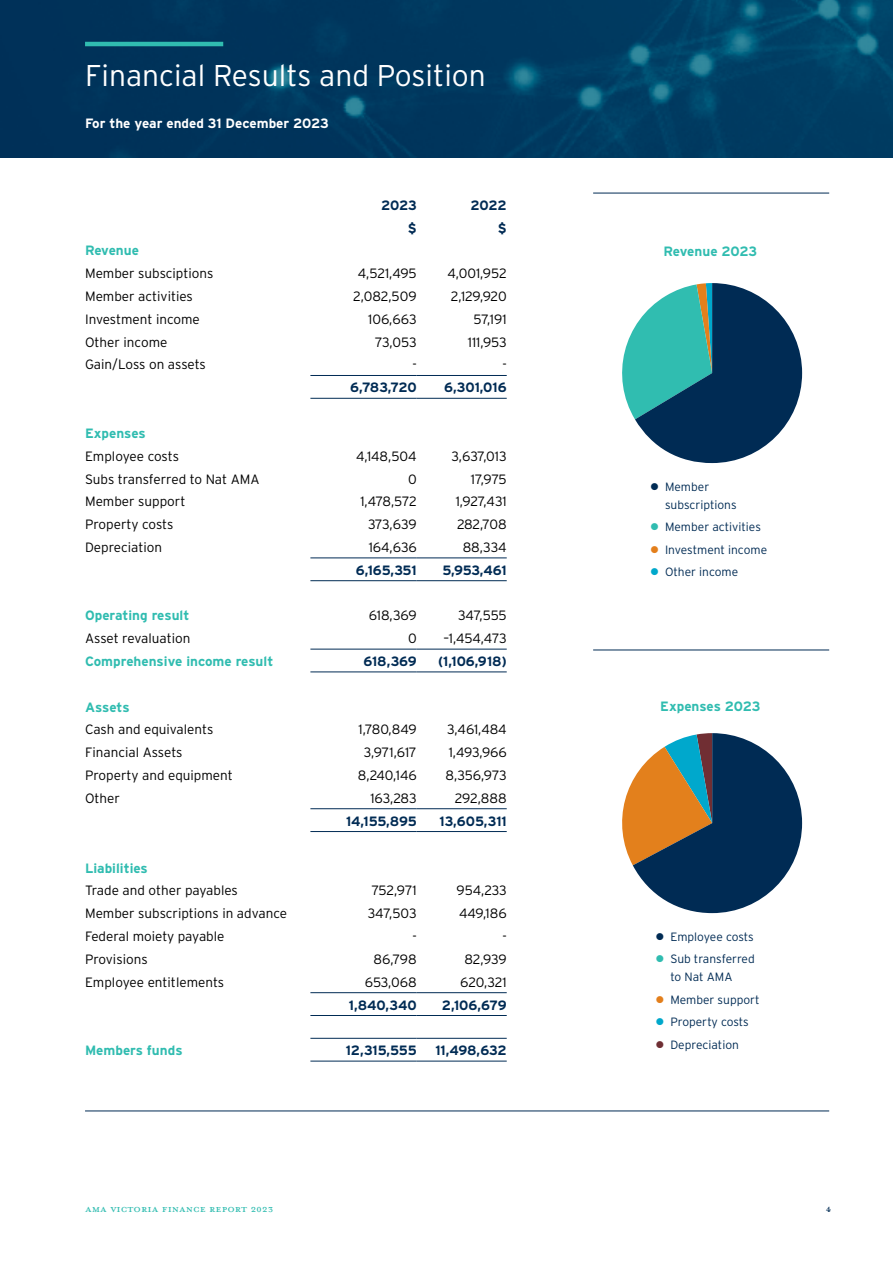
<style>
.page{position:relative;width:893px;height:1263px;background:#fff}
.page>*{position:absolute;margin:0;border:0;box-sizing:border-box;transform-origin:0 0}
.t1{font:300 30px "Interstate";color:#fff}
.t2{font:15px "Mrs Eaves All Petite Caps OT";color:#30bcb0}
.t3{font:15px "Mrs Eaves All Petite Caps OT";color:#002b54}
.Body_Copy_-_Plain{font:300 13.5px "Interstate";color:#000}
.Body_Copy_-_Dark_Blue{font:700 13.5px "Interstate";letter-spacing:-.01em;color:#002b54}
.Sub_Head_-_Aqua{font:700 13.5px "Interstate";color:#30bcb0}
.Body_Copy_-_Dark_Blue-2{font:700 13.5px "Interstate";color:#fff}
.Sub_Head_-_Aqua-2{font:700 13.5px "Interstate";letter-spacing:-.02em;color:#30bcb0}
.Body_Copy_-_Plain-2{font:700 13.5px "Interstate";letter-spacing:-.01em;color:#30bcb0}
.t4{font:300 12px/18px "Interstate";color:#002b54}
.s1{color:#30bcb0}
.s2{color:#e37f1c}
.s3{color:#00a8cb}
.s4{color:#6f2f34}
</style>
<div class="page">
<img style="left:0;top:0;width:893px;height:157px">
<hr style="left:85px;top:42px;width:138px;height:4px;background:#30bcb0">
<hr style="left:593px;top:650px;width:236px;height:1px;background:#002b54">
<hr style="left:593px;top:193px;width:236px;height:1px;background:#002b54">
<hr style="left:85px;top:1111px;width:744px;height:1px;background:#002b54">
<hr style="left:310px;top:375px;width:107px;height:1px;background:#002b54">
<hr style="left:417px;top:375px;width:90px;height:1px;background:#002b54">
<hr style="left:310px;top:398px;width:107px;height:1px;background:#002b54">
<hr style="left:417px;top:398px;width:90px;height:1px;background:#002b54">
<hr style="left:310px;top:558px;width:107px;height:1px;background:#002b54">
<hr style="left:417px;top:558px;width:90px;height:1px;background:#002b54">
<hr style="left:310px;top:580px;width:107px;height:1px;background:#002b54">
<hr style="left:417px;top:580px;width:90px;height:1px;background:#002b54">
<hr style="left:310px;top:649px;width:107px;height:1px;background:#002b54">
<hr style="left:417px;top:649px;width:90px;height:1px;background:#002b54">
<hr style="left:310px;top:672px;width:107px;height:1px;background:#002b54">
<hr style="left:417px;top:672px;width:90px;height:1px;background:#002b54">
<hr style="left:310px;top:808px;width:107px;height:1px;background:#002b54">
<hr style="left:417px;top:808px;width:90px;height:1px;background:#002b54">
<hr style="left:310px;top:831px;width:107px;height:1px;background:#002b54">
<hr style="left:417px;top:831px;width:90px;height:1px;background:#002b54">
<hr style="left:310px;top:992px;width:107px;height:1px;background:#002b54">
<hr style="left:417px;top:992px;width:90px;height:1px;background:#002b54">
<hr style="left:310px;top:1015px;width:107px;height:1px;background:#002b54">
<hr style="left:417px;top:1015px;width:90px;height:1px;background:#002b54">
<hr style="left:310px;top:1038px;width:107px;height:1px;background:#002b54">
<hr style="left:417px;top:1038px;width:90px;height:1px;background:#002b54">
<hr style="left:310px;top:1061px;width:107px;height:1px;background:#002b54">
<hr style="left:417px;top:1061px;width:90px;height:1px;background:#002b54">
<svg style="left:622px;top:283px;width:180px;height:180px"></svg>
<svg style="left:622px;top:733px;width:180px;height:180px"></svg>
<p class="t1" style="left:85px;top:59px;width:402px">Financial Results and Position</p>
<p class="Body_Copy_-_Dark_Blue-2" style="left:85px;top:115px;width:245px">For the year ended 31 December 2023</p>
<p class="Body_Copy_-_Dark_Blue" style="left:381px;top:198px;width:37px">2023</p>
<p class="Body_Copy_-_Dark_Blue" style="left:471px;top:198px;width:38px">2022</p>
<p class="Body_Copy_-_Dark_Blue" style="left:408px;top:220px;width:10px">$</p>
<p class="Body_Copy_-_Dark_Blue" style="left:498px;top:220px;width:10px">$</p>
<p class="Body_Copy_-_Plain-2" style="left:85px;top:243px;width:55px">Revenue</p>
<p class="Body_Copy_-_Plain" style="left:85px;top:266px;width:130px">Member subsciptions</p>
<p class="Body_Copy_-_Plain" style="left:358px;top:266px;width:60px">4,521,495</p>
<p class="Body_Copy_-_Plain" style="left:448px;top:266px;width:61px">4,001,952</p>
<p class="Body_Copy_-_Plain" style="left:85px;top:289px;width:109px">Member activities</p>
<p class="Body_Copy_-_Plain" style="left:353px;top:289px;width:65px">2,082,509</p>
<p class="Body_Copy_-_Plain" style="left:451px;top:289px;width:57px">2,129,920</p>
<p class="Body_Copy_-_Plain" style="left:85px;top:311px;width:116px">Investment income</p>
<p class="Body_Copy_-_Plain" style="left:368px;top:311px;width:50px">106,663</p>
<p class="Body_Copy_-_Plain" style="left:473px;top:311px;width:35px">57,191</p>
<p class="Body_Copy_-_Plain" style="left:85px;top:334px;width:84px">Other income</p>
<p class="Body_Copy_-_Plain" style="left:375px;top:334px;width:43px">73,053</p>
<p class="Body_Copy_-_Plain" style="left:468px;top:334px;width:40px">111,953</p>
<p class="Body_Copy_-_Plain" style="left:85px;top:357px;width:122px">Gain/Loss on assets</p>
<p class="Body_Copy_-_Plain" style="left:412px;top:357px;width:6px">-</p>
<p class="Body_Copy_-_Plain" style="left:502px;top:357px;width:6px">-</p>
<p class="Body_Copy_-_Dark_Blue" style="left:350px;top:380px;width:68px">6,783,720</p>
<p class="Body_Copy_-_Dark_Blue" style="left:444px;top:380px;width:64px">6,301,016</p>
<p class="Sub_Head_-_Aqua" style="left:85px;top:426px;width:62px">Expenses</p>
<p class="Body_Copy_-_Plain" style="left:85px;top:448px;width:96px">Employee costs</p>
<p class="Body_Copy_-_Plain" style="left:356px;top:448px;width:62px">4,148,504</p>
<p class="Body_Copy_-_Plain" style="left:452px;top:448px;width:57px">3,637,013</p>
<p class="Body_Copy_-_Plain" style="left:85px;top:471px;width:176px">Subs transferred to Nat AMA</p>
<p class="Body_Copy_-_Plain" style="left:408px;top:471px;width:10px">0</p>
<p class="Body_Copy_-_Plain" style="left:471px;top:471px;width:37px">17,975</p>
<p class="Body_Copy_-_Plain" style="left:85px;top:494px;width:102px">Member support</p>
<p class="Body_Copy_-_Plain" style="left:360px;top:494px;width:58px">1,478,572</p>
<p class="Body_Copy_-_Plain" style="left:456px;top:494px;width:53px">1,927,431</p>
<p class="Body_Copy_-_Plain" style="left:85px;top:517px;width:90px">Property costs</p>
<p class="Body_Copy_-_Plain" style="left:368px;top:517px;width:50px">373,639</p>
<p class="Body_Copy_-_Plain" style="left:457px;top:517px;width:51px">282,708</p>
<p class="Body_Copy_-_Plain" style="left:85px;top:539px;width:79px">Depreciation</p>
<p class="Body_Copy_-_Plain" style="left:369px;top:539px;width:49px">164,636</p>
<p class="Body_Copy_-_Plain" style="left:463px;top:539px;width:46px">88,334</p>
<p class="Body_Copy_-_Dark_Blue" style="left:356px;top:562px;width:63px">6,165,351</p>
<p class="Body_Copy_-_Dark_Blue" style="left:442px;top:562px;width:66px">5,953,461</p>
<p class="Sub_Head_-_Aqua" style="left:85px;top:608px;width:106px">Operating result</p>
<p class="Body_Copy_-_Plain" style="left:369px;top:608px;width:49px">618,369</p>
<p class="Body_Copy_-_Plain" style="left:458px;top:608px;width:50px">347,555</p>
<p class="Body_Copy_-_Plain" style="left:85px;top:631px;width:107px">Asset revaluation</p>
<p class="Body_Copy_-_Plain" style="left:408px;top:631px;width:10px">0</p>
<p class="Body_Copy_-_Plain" style="left:444px;top:631px;width:65px">–1,454,473</p>
<p class="Sub_Head_-_Aqua" style="left:85px;top:654px;width:190px">Comprehensive income result</p>
<p class="Body_Copy_-_Dark_Blue" style="left:363px;top:654px;width:55px">618,369</p>
<p class="Body_Copy_-_Dark_Blue" style="left:438px;top:654px;width:70px">(1,106,918)</p>
<p class="Sub_Head_-_Aqua" style="left:85px;top:699px;width:46px">Assets</p>
<p class="Body_Copy_-_Plain" style="left:85px;top:722px;width:130px">Cash and equivalents</p>
<p class="Body_Copy_-_Plain" style="left:358px;top:722px;width:60px">1,780,849</p>
<p class="Body_Copy_-_Plain" style="left:447px;top:722px;width:61px">3,461,484</p>
<p class="Body_Copy_-_Plain" style="left:85px;top:745px;width:99px">Financial Assets</p>
<p class="Body_Copy_-_Plain" style="left:364px;top:745px;width:54px">3,971,617</p>
<p class="Body_Copy_-_Plain" style="left:449px;top:745px;width:59px">1,493,966</p>
<p class="Body_Copy_-_Plain" style="left:85px;top:767px;width:149px">Property and equipment</p>
<p class="Body_Copy_-_Plain" style="left:358px;top:767px;width:60px">8,240,146</p>
<p class="Body_Copy_-_Plain" style="left:445px;top:767px;width:63px">8,356,973</p>
<p class="Body_Copy_-_Plain" style="left:85px;top:790px;width:36px">Other</p>
<p class="Body_Copy_-_Plain" style="left:370px;top:790px;width:48px">163,283</p>
<p class="Body_Copy_-_Plain" style="left:455px;top:790px;width:53px">292,888</p>
<p class="Body_Copy_-_Dark_Blue" style="left:346px;top:813px;width:72px">14,155,895</p>
<p class="Body_Copy_-_Dark_Blue" style="left:440px;top:813px;width:69px">13,605,311</p>
<p class="Sub_Head_-_Aqua" style="left:85px;top:860px;width:64px">Liabilities</p>
<p class="Body_Copy_-_Plain" style="left:85px;top:883px;width:154px">Trade and other payables</p>
<p class="Body_Copy_-_Plain" style="left:372px;top:883px;width:46px">752,971</p>
<p class="Body_Copy_-_Plain" style="left:456px;top:883px;width:52px">954,233</p>
<p class="Body_Copy_-_Plain" style="left:85px;top:906px;width:204px">Member subscriptions in advance</p>
<p class="Body_Copy_-_Plain" style="left:368px;top:906px;width:51px">347,503</p>
<p class="Body_Copy_-_Plain" style="left:459px;top:906px;width:49px">449,186</p>
<p class="Body_Copy_-_Plain" style="left:85px;top:929px;width:141px">Federal moiety payable</p>
<p class="Body_Copy_-_Plain" style="left:412px;top:929px;width:6px">-</p>
<p class="Body_Copy_-_Plain" style="left:502px;top:929px;width:6px">-</p>
<p class="Body_Copy_-_Plain" style="left:85px;top:951px;width:64px">Provisions</p>
<p class="Body_Copy_-_Plain" style="left:374px;top:951px;width:45px">86,798</p>
<p class="Body_Copy_-_Plain" style="left:465px;top:951px;width:44px">82,939</p>
<p class="Body_Copy_-_Plain" style="left:85px;top:974px;width:141px">Employee entitlements</p>
<p class="Body_Copy_-_Plain" style="left:365px;top:974px;width:53px">653,068</p>
<p class="Body_Copy_-_Plain" style="left:460px;top:974px;width:48px">620,321</p>
<p class="Body_Copy_-_Dark_Blue" style="left:349px;top:997px;width:69px">1,840,340</p>
<p class="Body_Copy_-_Dark_Blue" style="left:442px;top:997px;width:66px">2,106,679</p>
<p class="Sub_Head_-_Aqua" style="left:85px;top:1043px;width:99px">Members funds</p>
<p class="Body_Copy_-_Dark_Blue" style="left:346px;top:1043px;width:72px">12,315,555</p>
<p class="Body_Copy_-_Dark_Blue" style="left:435px;top:1043px;width:73px">11,498,632</p>
<p class="Sub_Head_-_Aqua-2" style="left:664px;top:243px;width:95px">Revenue 2023</p>
<p class="t4" style="left:665px;top:477px;width:73px;text-indent:-15px">● Member subscriptions</p>
<p class="t4" style="left:650px;top:518px;width:112px"><span class="s1">●</span> Member activities</p>
<p class="t4" style="left:650px;top:540px;width:119px"><span class="s2">●</span> Investment income</p>
<p class="t4" style="left:650px;top:563px;width:90px"><span class="s3">●</span> Other income</p>
<p class="Sub_Head_-_Aqua" style="left:660px;top:698px;width:102px">Expenses 2023</p>
<p class="t4" style="left:655px;top:927px;width:100px">● Employee costs</p>
<p class="t4" style="left:670px;top:950px;width:86px;text-indent:-15px"><span class="s1">●</span> Sub transferred to Nat AMA</p>
<p class="t4" style="left:655px;top:990px;width:106px"><span class="s2">●</span> Member support</p>
<p class="t4" style="left:655px;top:1013px;width:95px"><span class="s3">●</span> Property costs</p>
<p class="t4" style="left:655px;top:1035px;width:85px"><span class="s4">●</span> Depreciation</p>
<p class="t2" style="left:85px;top:1202px;width:190px">AMA VICTORIA FINANCE REPORT 2023</p>
<p class="t3" style="left:826px;top:1202px;width:7px">4</p>
</div>
